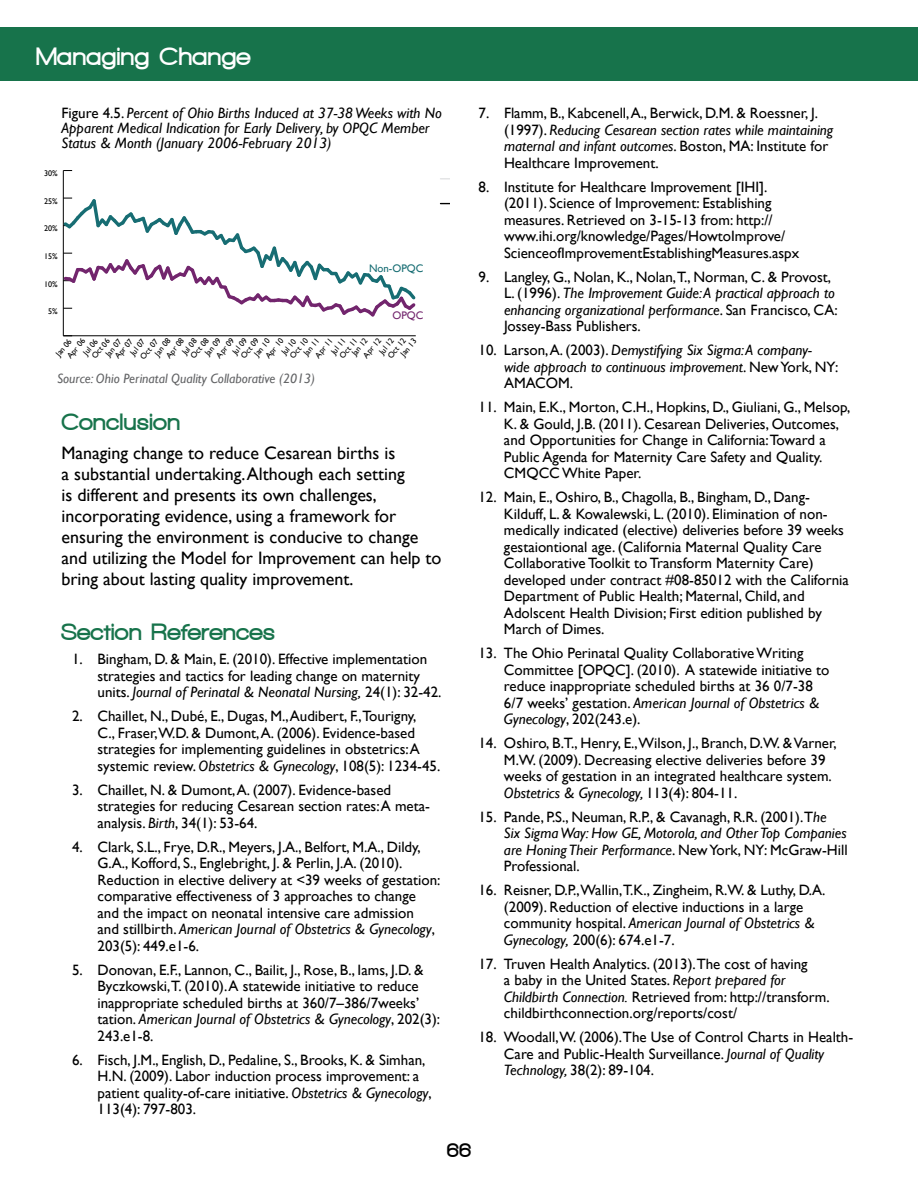
<style>
.page{position:relative;width:918px;height:1188px;background:#fff}
.page>*{position:absolute;margin:0;border:0;box-sizing:border-box;transform-origin:0 0}
.t1{font:900 25.5px "Walkway";letter-spacing:.03em;color:#fff}
.t2{font:900 24px "Walkway";letter-spacing:.03em;color:#17734b}
.t3{font:900 21px "Walkway";color:#000}
.t4{font:18px/21px "Gill Sans";color:#000}
.t5{font:15px/16.5px "Gill Sans";color:#000}
.t6{font:italic 15px/15px "Gill Sans";color:#000}
.t7{font:italic 13.5px "Gill Sans";color:#636466}
.t8{font:10.95px "Gill Sans";color:#176d73}
.t9{font:10.95px "Gill Sans";color:#72256d}
.t10{font:8.25px "Gill Sans";color:#000}
.t11{font:8.1px/10.1px "Gill Sans";color:#000}
.s1{font-style:normal}
.s2{font-style:italic}
</style>
<div class="page">
<div style="left:0;top:27px;width:918px;height:54px;background:#17734b"></div>
<hr style="left:63px;top:335px;width:353px;height:1px;background:#000">
<hr style="left:63px;top:171px;width:1px;height:165px;background:#000">
<svg style="left:62px;top:196px;width:354px;height:124px"></svg>
<h1 class="t1" style="left:36px;top:43px;width:216px">Managing Change</h1>
<p class="t6" style="left:62px;top:106px;width:382px"><span class="s1">Figure 4.5.</span> Percent of Ohio Births Induced at 37-38 Weeks with No<br>Apparent Medical Indication for Early Delivery, by OPQC Member<br>Status &amp; Month (January 2006-February 2013)</p>
<p class="t10" style="left:44px;top:169px;width:15px">30%</p>
<p class="t10" style="left:44px;top:196px;width:15px">25%</p>
<p class="t10" style="left:44px;top:224px;width:15px">20%</p>
<p class="t10" style="left:44px;top:251px;width:15px">15%</p>
<p class="t10" style="left:44px;top:279px;width:15px">10%</p>
<p class="t10" style="left:48px;top:306px;width:11px">5%</p>
<p class="t8" style="left:369px;top:262px;width:56px">Non-OPQC</p>
<p class="t9" style="left:392px;top:309px;width:33px">OPQC</p>
<p class="t11" style="left:369px;top:344px;width:20px;text-indent:-13px;rotate:-50deg">Apr 12<br>Jul 12</p>
<p class="t11" style="left:222px;top:344px;width:20px;text-indent:-13px;rotate:-50deg">Apr 09<br>Jul 09</p>
<p class="t11" style="left:392px;top:347px;width:22px;line-height:8.6px;text-indent:-10px;rotate:-50deg">Oct 12<br>Jan 13</p>
<p class="t11" style="left:246px;top:347px;width:22px;line-height:8.9px;text-indent:-10px;rotate:-50deg">Oct 09<br>Jan 10</p>
<p class="t11" style="left:172px;top:344px;width:20px;text-indent:-13px;rotate:-50deg">Apr 08<br>Jul 08</p>
<p class="t11" style="left:344px;top:347px;width:22px;line-height:7.8px;text-indent:-10px;rotate:-50deg">Oct 11<br>Jan 12</p>
<p class="t11" style="left:196px;top:346px;width:22px;line-height:9.3px;text-indent:-11px;rotate:-50deg">Oct 08<br>Jan 09</p>
<p class="t11" style="left:272px;top:344px;width:20px;text-indent:-13px;rotate:-50deg">Apr 10<br>Jul 10</p>
<p class="t11" style="left:295px;top:346px;width:22px;line-height:8.7px;text-indent:-11px;rotate:-50deg">Oct 10<br>Jan 11</p>
<p class="t11" style="left:73px;top:344px;width:20px;text-indent:-13px;rotate:-50deg">Apr 06<br>Jul 06</p>
<p class="t11" style="left:153px;top:352px;width:22px;rotate:-50deg">Jan 08</p>
<p class="t11" style="left:97px;top:347px;width:22px;line-height:9.3px;text-indent:-11px;rotate:-50deg">Oct 06<br>Jan 07</p>
<p class="t11" style="left:113px;top:355px;width:25px;rotate:-50deg">Apr 07</p>
<p class="t11" style="left:54px;top:352px;width:22px;rotate:-50deg">Jan 06</p>
<p class="t11" style="left:138px;top:355px;width:25px;rotate:-50deg">Oct 07</p>
<p class="t11" style="left:321px;top:344px;width:20px;text-indent:-13px;rotate:-50deg">Apr 11<br>Jul 11</p>
<p class="t11" style="left:128px;top:351px;width:20px;rotate:-50deg">Jul 07</p>
<p class="t7" style="left:57px;top:370px;width:260px">Source: Ohio Perinatal Quality Collaborative (2013)</p>
<h2 class="t2" style="left:62px;top:409px;width:120px">Conclusion</h2>
<p class="t4" style="left:62px;top:443px;width:382px">Managing change to reduce Cesarean births is<br>a substantial undertaking. Although each setting<br>is different and presents its own challenges, incorporating evidence, using a framework for ensuring the environment is conducive to change and utilizing the Model for Improvement can help to bring about lasting quality improvement.</p>
<h2 class="t2" style="left:62px;top:619px;width:215px">Section References</h2>
<p class="t5" style="left:98px;top:651px;width:345px;text-indent:-26px">1. Bingham, D. &amp; Main, E. (2010). Effective implementation strategies and tactics for leading change on maternity units. <span class="s2">Journal of Perinatal &amp; Neonatal Nursing,</span> 24(1): 32-42.</p>
<p class="t5" style="left:98px;top:708px;width:344px;text-indent:-26px">2. Chaillet, N., Dubé, E., Dugas, M., Audibert, F.,Tourigny,<br>C., Fraser,W.D. &amp; Dumont, A. (2006). Evidence-based strategies for implementing guidelines in obstetrics: A systemic review. <span class="s2">Obstetrics &amp; Gynecology</span>, 108(5): 1234-45.</p>
<p class="t5" style="left:98px;top:782px;width:334px;text-indent:-26px">3. Chaillet, N. &amp; Dumont, A. (2007). Evidence-based strategies for reducing Cesarean section rates: A meta&shy;analysis. <span class="s2">Birth</span>, 34(1): 53-64.</p>
<p class="t5" style="left:98px;top:839px;width:345px;text-indent:-26px">4. Clark, S.L., Frye, D.R., Meyers, J.A., Belfort, M.A., Dildy, G.A., Kofford, S., Englebright, J. &amp; Perlin, J.A. (2010).<br>Reduction in elective delivery at &lt;39 weeks of gestation: comparative effectiveness of 3 approaches to change and the impact on neonatal intensive care admission<br>and stillbirth. <span class="s2">American Journal of Obstetrics &amp; Gynecology</span>, 203(5): 449.e1-6.</p>
<p class="t5" style="left:98px;top:962px;width:344px;text-indent:-26px">5. Donovan, E.F., Lannon, C., Bailit, J., Rose, B., Iams, J.D. &amp; Byczkowski,T. (2010). A statewide initiative to reduce inappropriate scheduled births at 360/7–386/7weeks’ tation. <span class="s2">American Journal of Obstetrics &amp; Gynecology</span>, 202(3):<br>243.e1-8.</p>
<p class="t5" style="left:98px;top:1052px;width:336px;text-indent:-26px">6. Fisch, J.M., English, D., Pedaline, S., Brooks, K. &amp; Simhan, H.N. (2009). Labor induction process improvement: a patient quality-of-care initiative. <span class="s2">Obstetrics &amp; Gynecology</span>, 113(4): 797-803.</p>
<p class="t5" style="left:504px;top:105px;width:331px;text-indent:-26px">7. Flamm, B., Kabcenell, A., Berwick, D.M. &amp; Roessner, J. (1997). <span class="s2">Reducing Cesarean section rates while maintaining maternal and infant outcomes</span>. Boston, MA: Institute for Healthcare Improvement.</p>
<p class="t5" style="left:504px;top:179px;width:297px;text-indent:-26px">8. Institute for Healthcare Improvement [IHI]. (2011). Science of Improvement: Establishing measures. Retrieved on 3-15-13 from: http:// www.ihi.org/knowledge/Pages/HowtoImprove/ ScienceofImprovementEstablishingMeasures.aspx</p>
<p class="t5" style="left:504px;top:269px;width:335px;text-indent:-26px">9. Langley, G., Nolan, K., Nolan,T., Norman, C. &amp; Provost, L. (1996). <span class="s2">The Improvement Guide: A practical approach to enhancing organizational performance</span>. San Francisco, CA:<br>Jossey-Bass Publishers.</p>
<p class="t6" style="left:504px;top:342px;width:336px;line-height:16.5px;text-indent:-26px"><span class="s1">10. Larson, A. (2003).</span> Demystifying Six Sigma: A company&shy;wide approach to continuous improvement<span class="s1">. New York, NY:<br>AMACOM.</span></p>
<p class="t5" style="left:504px;top:399px;width:348px;text-indent:-25px">11. Main, E.K., Morton, C.H., Hopkins, D., Giuliani, G., Melsop, K. &amp; Gould, J.B. (2011). Cesarean Deliveries, Outcomes, and Opportunities for Change in California:Toward a Public Agenda for Maternity Care Safety and Quality.<br>CMQCC White Paper.</p>
<p class="t5" style="left:504px;top:489px;width:346px;text-indent:-25px">12. Main, E., Oshiro, B., Chagolla, B., Bingham, D., Dang-Kilduff, L. &amp; Kowalewski, L. (2010). Elimination of non&shy;medically indicated (elective) deliveries before 39 weeks gestaiontional age. (California Maternal Quality Care Collaborative Toolkit to Transform Maternity Care) developed under contract #08-85012 with the California Department of Public Health; Maternal, Child, and Adolscent Health Division; First edition published by March of Dimes.</p>
<p class="t5" style="left:504px;top:645px;width:327px;text-indent:-26px">13. The Ohio Perinatal Quality Collaborative Writing Committee [OPQC]. (2010). A statewide initiative to reduce inappropriate scheduled births at 36 0/7-38<br>6/7 weeks’ gestation. <span class="s2">American Journal of Obstetrics &amp; Gynecology</span>, 202(243.e).</p>
<p class="t5" style="left:504px;top:735px;width:334px;text-indent:-25px">14. Oshiro, B.T., Henry, E.,Wilson, J., Branch, D.W. &amp; Varner, M.W. (2009). Decreasing elective deliveries before 39 weeks of gestation in an integrated healthcare system.<br><span class="s2">Obstetrics &amp; Gynecology,</span> 113(4): 804-11.</p>
<p class="t5" style="left:504px;top:809px;width:345px;text-indent:-25px">15. Pande, P.S., Neuman, R.P., &amp; Cavanagh, R.R. (2001).T<span class="s2">he<br>Six Sigma Way: How GE, Motorola, and Other Top Companies are Honing Their Performance</span>. New York, NY: McGraw-Hill Professional.</p>
<p class="t5" style="left:504px;top:882px;width:323px;text-indent:-25px">16. Reisner, D.P.,Wallin,T.K., Zingheim, R.W. &amp; Luthy, D.A. (2009). Reduction of elective inductions in a large community hospital. <span class="s2">American Journal of Obstetrics &amp; Gynecology,</span> 200(6): 674.e1-7.</p>
<p class="t5" style="left:504px;top:956px;width:327px;text-indent:-26px">17. Truven Health Analytics. (2013).The cost of having<br>a baby in the United States. <span class="s2">Report prepared for Childbirth Connection.</span> Retrieved from: http://transform. childbirthconnection.org/reports/cost/</p>
<p class="t5" style="left:504px;top:1029px;width:351px;text-indent:-26px">18. Woodall,W. (2006).The Use of Control Charts in Health-<br>Care and Public-Health Surveillance. <span class="s2">Journal of Quality<br>Technology,</span> 38(2): 89-104.</p>
<h3 class="t3" style="left:447px;top:1138px;width:26px">66</h3>
</div>
